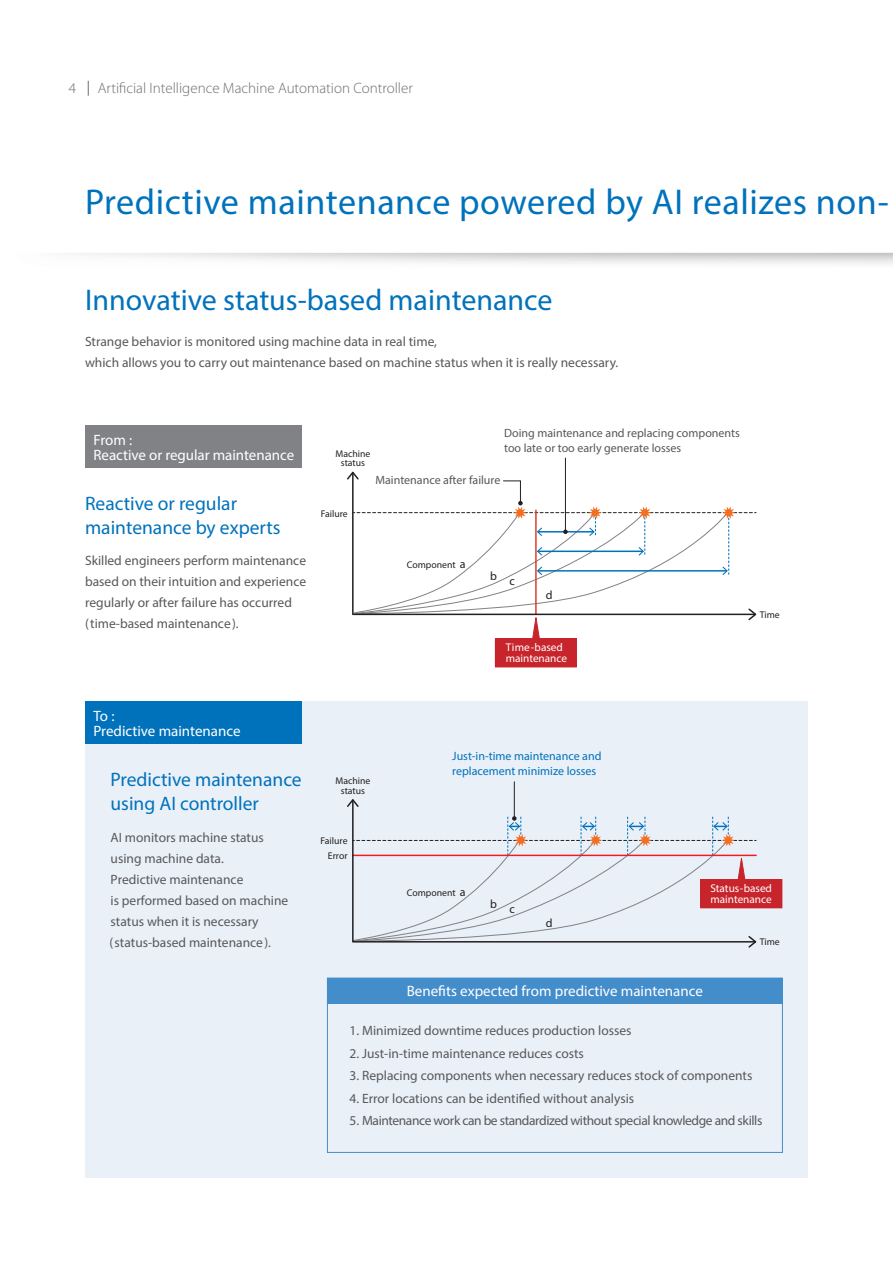
<style>
.page{position:relative;width:893px;height:1263px;background:#fff}
.page>*{position:absolute;margin:0;border:0;box-sizing:border-box;transform-origin:0 0}
.t1{font:36px "Myriad Pro";letter-spacing:.015em;color:#0072bc}
.t2{font:30px "Myriad Pro";color:#0072bc}
.t3{font:19.5px/24px "Myriad Pro";color:#0072bc}
.t4{font:15px/15px "Myriad Pro";color:#fff}
.t5{font:300 15px "Myriad Pro";color:#6c6d70}
.t6{font:13.5px/21px "Myriad Pro";color:#57585a}
.t7{font:13.5px "Myriad Pro";letter-spacing:-.03em;color:#57585a}
.t8{font:12px/14.4px "Myriad Pro";color:#57585a}
.t9{font:12px/15px "Myriad Pro";color:#0072bc}
.t10{font:12px "Myriad Pro";color:#231f20}
.t11{font:11.25px/11.2px "Myriad Pro";color:#fff}
.t12{font:9.75px/9.8px "Myriad Pro";color:#231f20;text-align:center}
.s1{font-size:12px}
</style>
<div class="page">
<div style="left:85px;top:702px;width:723px;height:476px;background:#eaf0f8"></div>
<div style="left:327px;top:978px;width:455px;height:25px;background:#448dcb"></div>
<div style="left:327px;top:978px;width:456px;height:175px;border:1px solid #448dcb"></div>
<hr style="left:565px;top:458px;width:1px;height:74px;background:#231f20">
<svg style="left:347px;top:470px;width:410px;height:176px"></svg>
<div style="left:495px;top:639px;width:81px;height:28px;background:#c8242b"></div>
<div style="left:495px;top:638px;width:82px;height:29px;border:1px solid #c8242b"></div>
<hr style="left:514px;top:781px;width:1px;height:37px;background:#231f20">
<svg style="left:347px;top:799px;width:12px;height:9px"></svg>
<svg style="left:352px;top:816px;width:406px;height:132px"></svg>
<div style="left:701px;top:880px;width:81px;height:28px;background:#c8242b"></div>
<div style="left:700px;top:879px;width:82px;height:29px;border:1px solid #c8242b"></div>
<div style="left:85px;top:425px;width:217px;height:43px;background:#808285"></div>
<div style="left:85px;top:702px;width:217px;height:42px;background:#0072bc"></div>
<svg style="left:88px;top:81px;width:1px;height:15px"></svg>
<p class="t5" style="left:69px;top:79px;width:9px">4</p>
<p class="t5" style="left:98px;top:79px;width:316px">Artificial Intelligence Machine Automation Controller</p>
<h1 class="t1" style="left:85px;top:180px;width:805px">Predictive maintenance powered by AI realizes non-</h1>
<h2 class="t2" style="left:85px;top:281px;width:469px">Innovative status-based maintenance</h2>
<p class="t6" style="left:85px;top:331px;width:535px">Strange behavior is monitored using machine data in real time,<br>which allows you to carry out maintenance based on machine status when it is really necessary.</p>
<p class="t4" style="left:94px;top:432px;width:202px">From :<br>Reactive or regular maintenance</p>
<h3 class="t3" style="left:85px;top:491px;width:197px">Reactive or regular maintenance by experts</h3>
<p class="t6" style="left:85px;top:550px;width:223px">Skilled engineers perform maintenance based on their intuition and experience regularly or after failure has occurred (time-based maintenance).</p>
<p class="t12" style="left:335px;top:448px;width:36px">Machine status</p>
<p class="t8" style="left:504px;top:426px;width:237px">Doing maintenance and replacing components too late or too early generate losses</p>
<p class="t12" style="left:321px;top:508px;width:28px">Failure</p>
<p class="t8" style="left:375px;top:473px;width:126px">Maintenance after failure</p>
<p class="t12" style="left:407px;top:560px;width:60px">Component <span class="s1">a</span></p>
<p class="t10" style="left:490px;top:571px;width:26px">b c</p>
<p class="t10" style="left:546px;top:588px;width:8px">d</p>
<p class="t11" style="left:506px;top:642px;width:63px">Time-based maintenance</p>
<p class="t12" style="left:760px;top:610px;width:22px">Time</p>
<p class="t4" style="left:94px;top:708px;width:149px">To :<br>Predictive maintenance</p>
<h3 class="t3" style="left:111px;top:767px;width:193px">Predictive maintenance using AI controller</h3>
<p class="t6" style="left:109px;top:826px;width:180px">AI monitors machine status using machine data.<br>Predictive maintenance<br>is performed based on machine status when it is necessary (status-based maintenance).</p>
<p class="t12" style="left:335px;top:776px;width:36px">Machine status</p>
<p class="t12" style="left:321px;top:833px;width:28px;line-height:14.9px;text-align:right">Failure<br>Error</p>
<p class="t9" style="left:452px;top:749px;width:151px">Just-in-time maintenance and replacement minimize losses</p>
<p class="t12" style="left:407px;top:887px;width:60px">Component <span class="s1">a</span></p>
<p class="t10" style="left:490px;top:899px;width:26px">b c</p>
<p class="t10" style="left:546px;top:915px;width:8px">d</p>
<p class="t11" style="left:710px;top:882px;width:63px">Status-based maintenance</p>
<p class="t12" style="left:760px;top:936px;width:22px">Time</p>
<p class="t4" style="left:407px;top:984px;width:298px">Benefits expected from predictive maintenance</p>
<p class="t6" style="left:350px;top:1020px;width:284px">1. Minimized downtime reduces production losses</p>
<p class="t6" style="left:350px;top:1042px;width:236px">2. Just-in-time maintenance reduces costs</p>
<p class="t6" style="left:350px;top:1065px;width:404px">3. Replacing components when necessary reduces stock of components</p>
<p class="t6" style="left:350px;top:1087px;width:286px">4. Error locations can be identified without analysis</p>
<p class="t7" style="left:350px;top:1112px;width:414px">5. Maintenance work can be standardized without special knowledge and skills</p>
</div>
